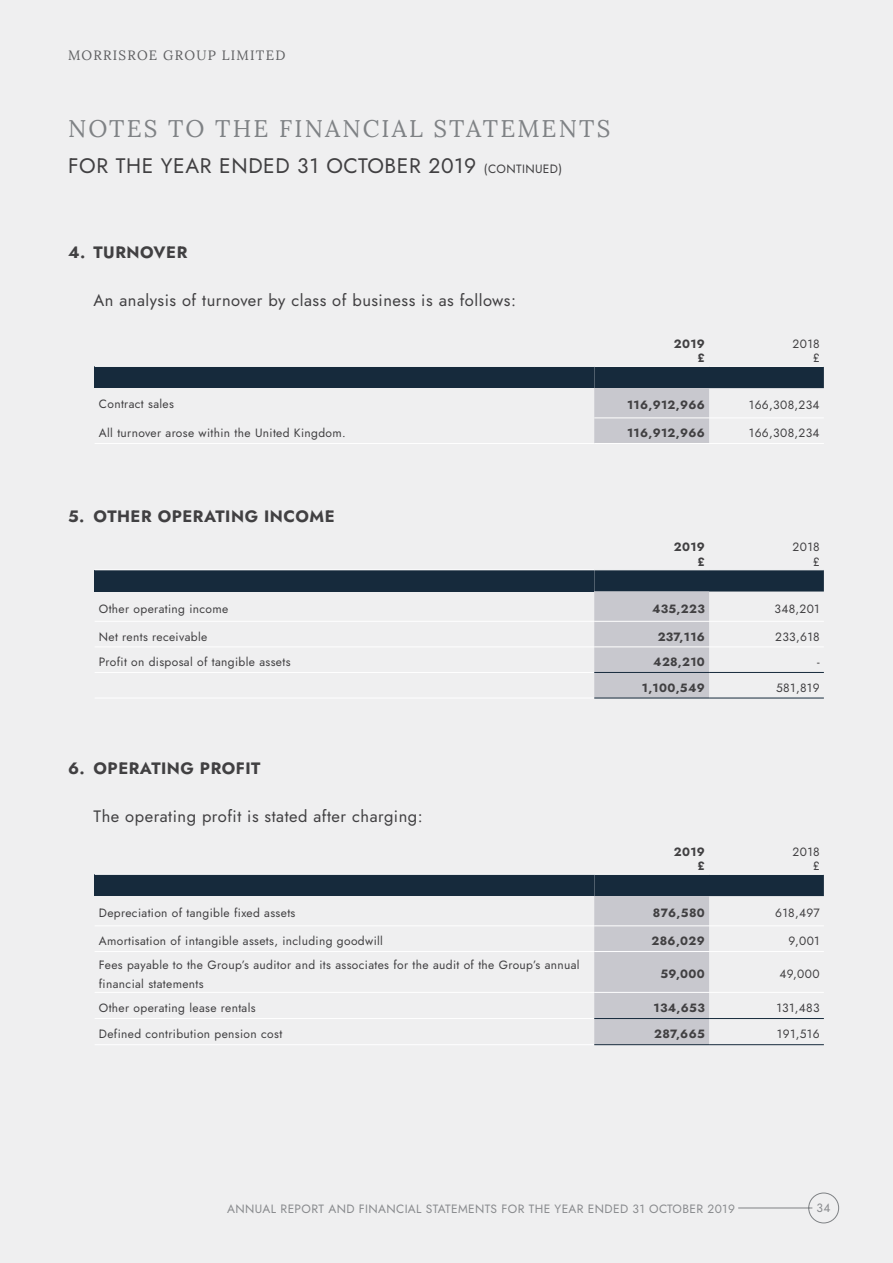
<style>
.page{position:relative;width:893px;height:1263px;background:#efeff0}
.page>*{position:absolute;margin:0;border:0;box-sizing:border-box;transform-origin:0 0}
.t1{font:24px "Lora";letter-spacing:.09em;color:#7f8285}
.t2{font:21px "Jost";letter-spacing:.03em;color:#414042}
.t3{font:16.5px "Jost";letter-spacing:.03em;color:#414042}
.t4{font:13.5px "Lora";letter-spacing:.09em;color:#5f6062}
.t5{font:12px/14.4px "Jost";letter-spacing:.03em;color:#414042;text-align:right}
.t6{font:12px "Jost";letter-spacing:.03em;color:#898b8e}
.s1{font-size:12px}
</style>
<div class="page">
<svg style="left:738px;top:1192px;width:101px;height:32px"></svg>
<div style="left:95px;top:366px;width:499px;height:22px;background:#162a3c"></div>
<svg style="left:594px;top:367px;width:230px;height:76px"></svg>
<hr style="left:95px;top:366px;width:499px;height:1px;background:#fff">
<hr style="left:594px;top:366px;width:115px;height:1px;background:#fff">
<hr style="left:95px;top:443px;width:499px;height:1px;background:#fff">
<hr style="left:594px;top:443px;width:115px;height:1px;background:#fff">
<hr style="left:709px;top:366px;width:115px;height:1px;background:#fff">
<hr style="left:709px;top:443px;width:115px;height:1px;background:#fff">
<hr style="left:594px;top:417px;width:115px;height:1px;background:#fff">
<hr style="left:709px;top:417px;width:115px;height:1px;background:#fff">
<div style="left:95px;top:570px;width:499px;height:21px;background:#162a3c"></div>
<svg style="left:594px;top:570px;width:230px;height:128px"></svg>
<hr style="left:95px;top:569px;width:499px;height:1px;background:#fff">
<hr style="left:594px;top:569px;width:115px;height:1px;background:#fff">
<hr style="left:95px;top:621px;width:499px;height:1px;background:#fff">
<hr style="left:95px;top:646px;width:499px;height:1px;background:#fff">
<hr style="left:594px;top:646px;width:115px;height:1px;background:#fff">
<hr style="left:709px;top:569px;width:115px;height:1px;background:#fff">
<hr style="left:709px;top:646px;width:115px;height:1px;background:#fff">
<hr style="left:594px;top:621px;width:115px;height:1px;background:#fff">
<hr style="left:709px;top:621px;width:115px;height:1px;background:#fff">
<hr style="left:95px;top:672px;width:499px;height:1px;background:#fff">
<hr style="left:95px;top:698px;width:499px;height:1px;background:#fff">
<hr style="left:594px;top:672px;width:115px;height:1px;background:#162a3c">
<hr style="left:709px;top:672px;width:115px;height:1px;background:#162a3c">
<hr style="left:594px;top:698px;width:115px;height:1px;background:#162a3c">
<hr style="left:709px;top:698px;width:115px;height:1px;background:#162a3c">
<div style="left:95px;top:874px;width:499px;height:22px;background:#162a3c"></div>
<svg style="left:594px;top:875px;width:230px;height:169px"></svg>
<hr style="left:95px;top:874px;width:499px;height:1px;background:#fff">
<hr style="left:594px;top:874px;width:115px;height:1px;background:#fff">
<hr style="left:95px;top:925px;width:499px;height:1px;background:#fff">
<hr style="left:95px;top:951px;width:499px;height:1px;background:#fff">
<hr style="left:594px;top:951px;width:115px;height:1px;background:#fff">
<hr style="left:95px;top:992px;width:499px;height:1px;background:#fff">
<hr style="left:594px;top:992px;width:115px;height:1px;background:#fff">
<hr style="left:95px;top:1018px;width:499px;height:1px;background:#fff">
<hr style="left:95px;top:1044px;width:499px;height:1px;background:#fff">
<hr style="left:709px;top:874px;width:115px;height:1px;background:#fff">
<hr style="left:709px;top:951px;width:115px;height:1px;background:#fff">
<hr style="left:709px;top:992px;width:115px;height:1px;background:#fff">
<hr style="left:594px;top:925px;width:115px;height:1px;background:#fff">
<hr style="left:709px;top:925px;width:115px;height:1px;background:#fff">
<hr style="left:594px;top:1018px;width:115px;height:1px;background:#162a3c">
<hr style="left:709px;top:1018px;width:115px;height:1px;background:#162a3c">
<hr style="left:594px;top:1044px;width:115px;height:1px;background:#162a3c">
<hr style="left:709px;top:1044px;width:115px;height:1px;background:#162a3c">
<p class="t4" style="left:68px;top:47px;width:219px">MORRISROE GROUP LIMITED</p>
<h1 class="t1" style="left:68px;top:114px;width:544px">NOTES TO THE FINANCIAL STATEMENTS</h1>
<h2 class="t2" style="left:68px;top:152px;width:496px">FOR THE YEAR ENDED 31 OCTOBER 2019 <span class="s1">(CONTINUED)</span></h2>
<h3 class="t3" style="left:68px;top:241px;width:121px">4. TURNOVER</h3>
<h3 class="t3" style="left:94px;top:289px;width:424px">An analysis of turnover by class of business is as follows:</h3>
<p class="t5" style="left:99px;top:396px;width:77px">Contract sales</p>
<p class="t5" style="left:99px;top:425px;width:246px">All turnover arose within the United Kingdom.</p>
<h3 class="t3" style="left:68px;top:505px;width:268px">5. OTHER OPERATING INCOME</h3>
<p class="t5" style="left:674px;top:336px;width:33px">2019 £</p>
<p class="t5" style="left:793px;top:336px;width:29px">2018 £</p>
<p class="t5" style="left:627px;top:398px;width:79px">116,912,966</p>
<p class="t5" style="left:749px;top:398px;width:72px">166,308,234</p>
<p class="t5" style="left:627px;top:426px;width:79px">116,912,966</p>
<p class="t5" style="left:749px;top:426px;width:72px">166,308,234</p>
<p class="t5" style="left:674px;top:540px;width:33px">2019 £</p>
<p class="t5" style="left:793px;top:540px;width:29px">2018 £</p>
<p class="t5" style="left:99px;top:601px;width:131px">Other operating income</p>
<p class="t5" style="left:652px;top:601px;width:54px">435,223</p>
<p class="t5" style="left:774px;top:601px;width:47px">348,201</p>
<p class="t5" style="left:99px;top:629px;width:110px">Net rents receivable</p>
<p class="t5" style="left:658px;top:629px;width:49px">237,116</p>
<p class="t5" style="left:775px;top:629px;width:46px">233,618</p>
<p class="t5" style="left:99px;top:655px;width:193px">Profit on disposal of tangible assets</p>
<p class="t5" style="left:653px;top:655px;width:53px">428,210</p>
<p class="t5" style="left:817px;top:655px;width:4px">-</p>
<p class="t5" style="left:642px;top:680px;width:64px">1,100,549</p>
<p class="t5" style="left:776px;top:680px;width:45px">581,819</p>
<h3 class="t3" style="left:68px;top:757px;width:194px">6. OPERATING PROFIT</h3>
<h3 class="t3" style="left:94px;top:805px;width:331px">The operating profit is stated after charging:</h3>
<p class="t5" style="left:674px;top:844px;width:33px">2019 £</p>
<p class="t5" style="left:793px;top:844px;width:29px">2018 £</p>
<p class="t5" style="left:99px;top:906px;width:198px">Depreciation of tangible fixed assets</p>
<p class="t5" style="left:653px;top:906px;width:53px">876,580</p>
<p class="t5" style="left:775px;top:906px;width:46px">618,497</p>
<p class="t5" style="left:99px;top:934px;width:286px">Amortisation of intangible assets, including goodwill</p>
<p class="t5" style="left:651px;top:934px;width:55px">286,029</p>
<p class="t5" style="left:789px;top:934px;width:33px">9,001</p>
<p class="t5" style="left:99px;top:955px;width:482px;line-height:19.5px;text-align:left">Fees payable to the Group’s auditor and its associates for the audit of the Group’s annual financial statements</p>
<p class="t5" style="left:660px;top:967px;width:46px">59,000</p>
<p class="t5" style="left:779px;top:967px;width:42px">49,000</p>
<p class="t5" style="left:99px;top:1000px;width:158px">Other operating lease rentals</p>
<p class="t5" style="left:654px;top:1000px;width:53px">134,653</p>
<p class="t5" style="left:776px;top:1000px;width:45px">131,483</p>
<p class="t5" style="left:99px;top:1027px;width:185px">Defined contribution pension cost</p>
<p class="t5" style="left:654px;top:1027px;width:52px">287,665</p>
<p class="t5" style="left:777px;top:1027px;width:44px">191,516</p>
<p class="t6" style="left:227px;top:1200px;width:509px">ANNUAL REPORT AND FINANCIAL STATEMENTS FOR THE YEAR ENDED 31 OCTOBER 2019</p>
<p class="t6" style="left:817px;top:1200px;width:15px">34</p>
</div>
